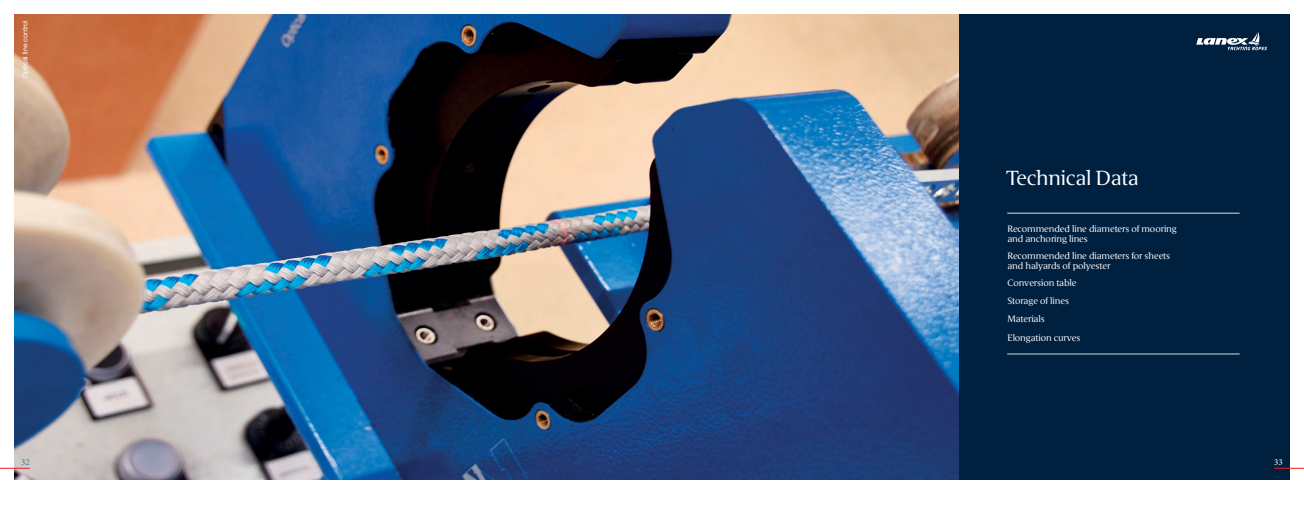
<style>
.page{position:relative;width:1304px;height:511px;background:#fff}
.page>*{position:absolute;margin:0;border:0;box-sizing:border-box;transform-origin:0 0}
.t1{font:20px "Areplos Book Pro";letter-spacing:-.01em;color:#fff}
.t2{font:9px/10px "Areplos Book Pro";letter-spacing:-.01em;color:#fff}
.t3{font:9px "Minion Pro";color:#437487}
.t4{font:9px "Minion Pro";color:#fff}
.t5{font:7px "Helvetica Neue CE";color:#fff}
</style>
<div class="page">
<img style="left:14px;top:14px;width:946px;height:465px">
<div style="left:960px;top:14px;width:330px;height:465px;background:#002040"></div>
<hr style="left:0;top:467px;width:30px;height:1px;background:#ee1d23">
<hr style="left:1274px;top:467px;width:30px;height:1px;background:#ee1d23">
<hr style="left:1007px;top:213px;width:233px;height:1px;background:#d2dfdf">
<hr style="left:1007px;top:353px;width:233px;height:1px;background:#d2dfdf">
<svg style="left:1196px;top:31px;width:71px;height:19px"></svg>
<p class="t5" style="left:21px;top:78px;width:59px;rotate:-90deg">Optical line control</p>
<h1 class="t1" style="left:1006px;top:166px;width:134px">Technical Data</h1>
<p class="t2" style="left:1007px;top:223px;width:171px">Recommended line diameters of mooring and anchoring lines</p>
<p class="t2" style="left:1007px;top:250px;width:164px">Recommended line diameters for sheets and halyards of polyester</p>
<p class="t2" style="left:1007px;top:277px;width:71px">Conversion table</p>
<p class="t2" style="left:1007px;top:310px;width:75px;line-height:18.2px">Materials<br>Elongation curves</p>
<p class="t2" style="left:1007px;top:296px;width:63px">Storage of lines</p>
<p class="t3" style="left:21px;top:455px;width:10px">32</p>
<p class="t4" style="left:1274px;top:455px;width:10px">33</p>
</div>
